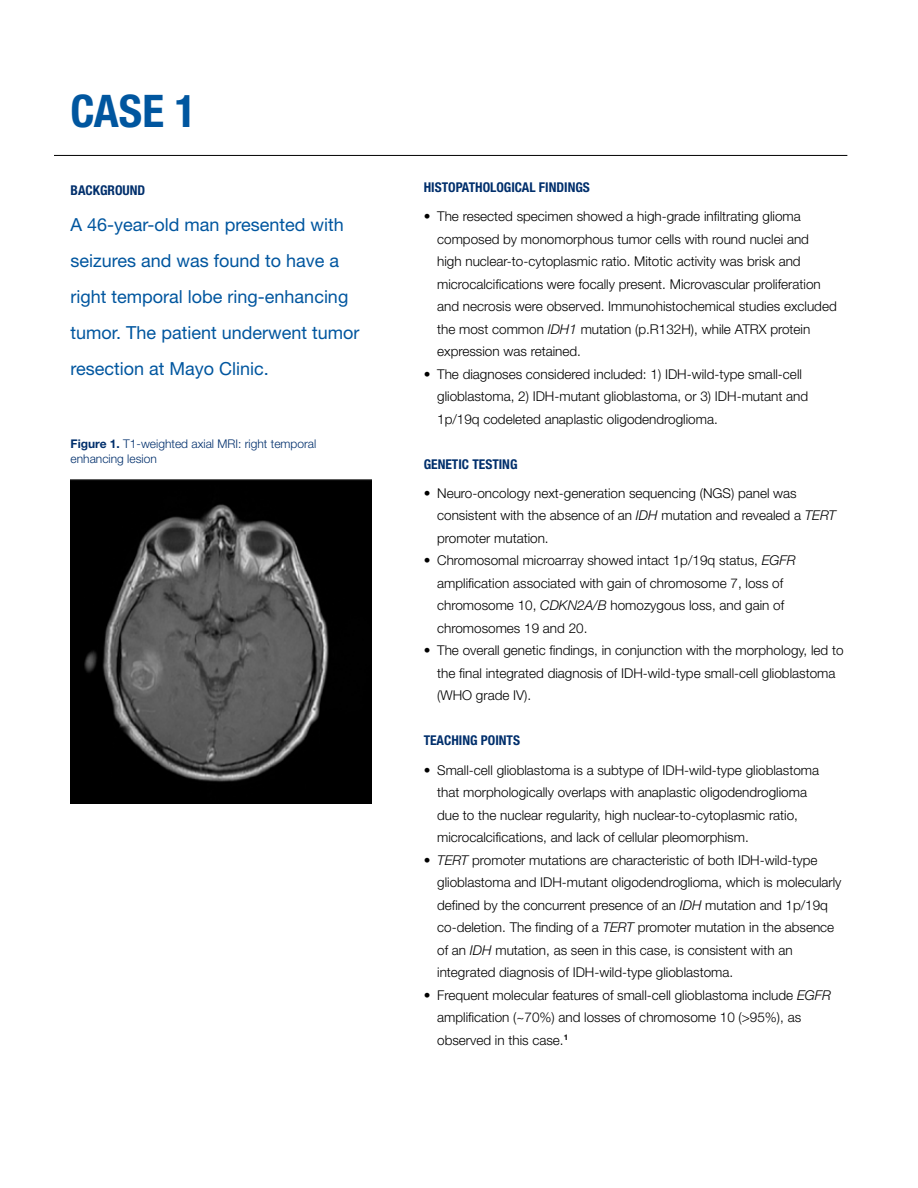
<style>
.page{position:relative;width:918px;height:1188px;background:#fff}
.page>*{position:absolute;margin:0;border:0;box-sizing:border-box;transform-origin:0 0}
.t1{font:700 condensed 45px "Helvetica Neue LT Std";color:#00569f}
.t2{font:18px/36px "Helvetica Neue LT Std";color:#00569f}
.t3{font:300 13.5px/22.5px "Helvetica Neue LT Std";color:#000}
.t4{font:700 condensed 13.5px "Helvetica Neue LT Std";color:#012f6c}
.t5{font:300 12px/15px "Helvetica Neue LT Std";color:#012f6c}
.s1{font-weight:700}
.s2{font-style:italic}
</style>
<div class="page">
<hr style="left:54px;top:155px;width:793px;height:1px;background:#000">
<img style="left:71px;top:479px;width:301px;height:324px">
<h1 class="t1" style="left:71px;top:83px;width:127px">CASE 1</h1>
<p class="t4" style="left:71px;top:182px;width:76px">BACKGROUND</p>
<h2 class="t2" style="left:71px;top:206px;width:290px">A 46-year-old man presented with seizures and was found to have a right temporal lobe ring-enhancing tumor. The patient underwent tumor resection at Mayo Clinic.</h2>
<p class="t5" style="left:71px;top:436px;width:247px"><span class="s1">Figure 1.</span> T1-weighted axial MRI: right temporal enhancing lesion</p>
<p class="t4" style="left:424px;top:179px;width:168px">HISTOPATHOLOGICAL FINDINGS</p>
<p class="t3" style="left:437px;top:205px;width:401px;text-indent:-14px">• The resected specimen showed a high-grade infiltrating glioma composed by monomorphous tumor cells with round nuclei and high nuclear-to-cytoplasmic ratio. Mitotic activity was brisk and microcalcifications were focally present. Microvascular proliferation and necrosis were observed. Immunohistochemical studies excluded the most common <span class="s2">IDH1</span> mutation (p.R132H), while ATRX protein expression was retained.</p>
<p class="t3" style="left:437px;top:362px;width:373px;text-indent:-14px">• The diagnoses considered included: 1) IDH-wild-type small-cell glioblastoma, 2) IDH-mutant glioblastoma, or 3) IDH-mutant and<br>1p/19q codeleted anaplastic oligodendroglioma.</p>
<p class="t4" style="left:424px;top:456px;width:95px">GENETIC TESTING</p>
<p class="t3" style="left:437px;top:482px;width:400px;text-indent:-14px">• Neuro-oncology next-generation sequencing (NGS) panel was consistent with the absence of an <span class="s2">IDH</span> mutation and revealed a <span class="s2">TERT </span>promoter mutation.</p>
<p class="t3" style="left:437px;top:549px;width:360px;text-indent:-14px">• Chromosomal microarray showed intact 1p/19q status, <span class="s2">EGFR </span>amplification associated with gain of chromosome 7, loss of chromosome 10, <span class="s2">CDKN2A/B</span> homozygous loss, and gain of chromosomes 19 and 20.</p>
<p class="t3" style="left:437px;top:639px;width:408px;text-indent:-14px">• The overall genetic findings, in conjunction with the morphology, led to the final integrated diagnosis of IDH-wild-type small-cell glioblastoma (WHO grade IV).</p>
<p class="t4" style="left:424px;top:732px;width:98px">TEACHING POINTS</p>
<p class="t3" style="left:437px;top:758px;width:384px;text-indent:-14px">• Small-cell glioblastoma is a subtype of IDH-wild-type glioblastoma that morphologically overlaps with anaplastic oligodendroglioma due to the nuclear regularity, high nuclear-to-cytoplasmic ratio, microcalcifications, and lack of cellular pleomorphism.</p>
<p class="t3" style="left:437px;top:848px;width:406px;text-indent:-14px">• <span class="s2">TERT</span> promoter mutations are characteristic of both IDH-wild-type glioblastoma and IDH-mutant oligodendroglioma, which is molecularly defined by the concurrent presence of an <span class="s2">IDH</span> mutation and 1p/19q co-deletion. The finding of a <span class="s2">TERT</span> promoter mutation in the absence of an <span class="s2">IDH</span> mutation, as seen in this case, is consistent with an integrated diagnosis of IDH-wild-type glioblastoma.</p>
<p class="t3" style="left:437px;top:983px;width:395px;text-indent:-14px">• Frequent molecular features of small-cell glioblastoma include <span class="s2">EGFR </span>amplification (~70%) and losses of chromosome 10 (&gt;95%), as observed in this case.<sup>1</sup></p>
</div>
